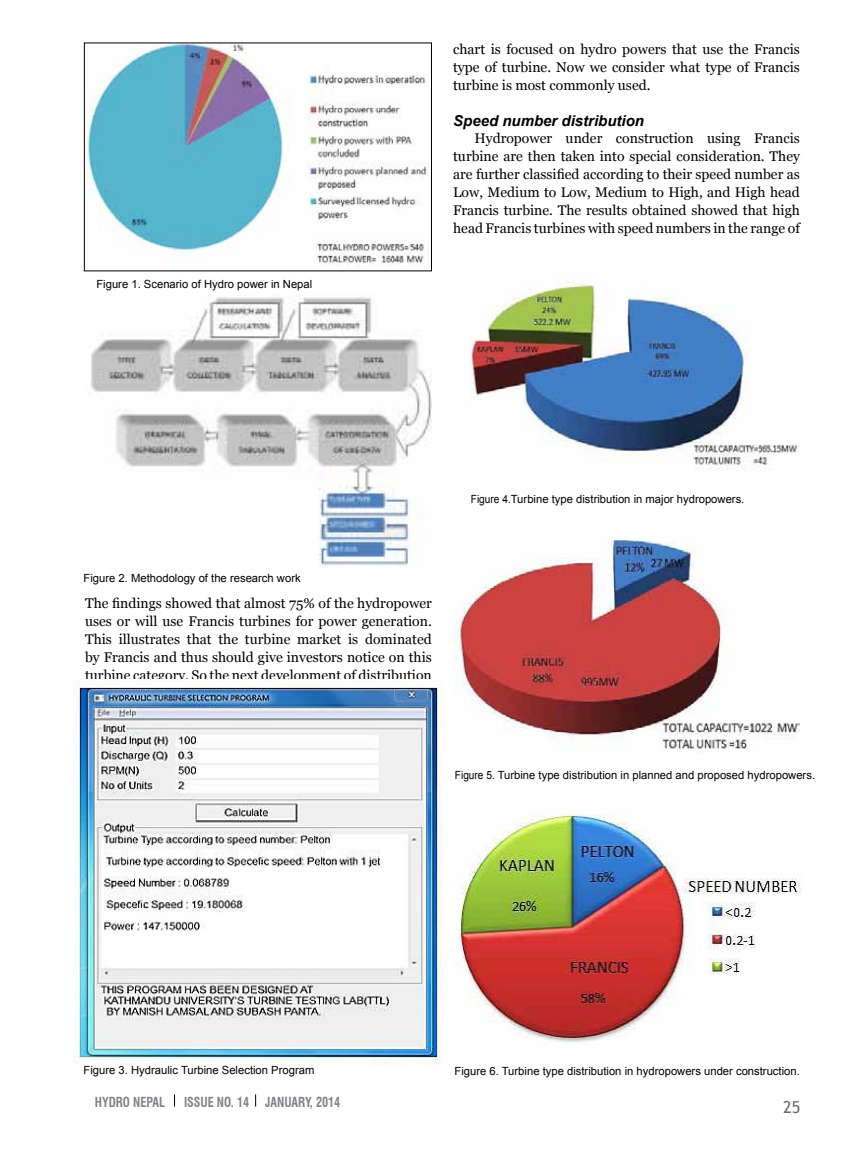
<style>
.page{position:relative;width:851px;height:1149px;background:#fff}
.page>*{position:absolute;margin:0;border:0;box-sizing:border-box;transform-origin:0 0}
.t1{font:16.5px "Trebuchet MS";color:#6d6e71}
.t2{font:italic 700 15px "Arial";color:#000}
.t3{font:13.95px/17.9px "Georgia";color:#000;text-align:justify}
.t4{font:700 condensed 13.5px "Swiss 721 BT";color:#808285;scale:.9 1}
.t5{font:11.25px "Arial";color:#000}
.t6{font:11.25px "Arial";color:#000;scale:.9 1}
</style>
<div class="page">
<svg style="left:174px;top:1094px;width:1px;height:12px"></svg>
<svg style="left:255px;top:1094px;width:1px;height:12px"></svg>
<img style="left:73px;top:679px;width:369px;height:386px">
<img style="left:471px;top:271px;width:328px;height:199px">
<img style="left:453px;top:540px;width:346px;height:209px">
<img style="left:455px;top:814px;width:346px;height:228px">
<img style="left:86px;top:45px;width:343px;height:221px">
<div style="left:84px;top:43px;width:348px;height:228px;border:1px solid #000"></div>
<img style="left:90px;top:297px;width:342px;height:270px">
<p class="t5" style="left:96px;top:276px;width:217px">Figure 1. Scenario of Hydro power in Nepal</p>
<p class="t3" style="left:453px;top:41px;width:348px">chart is focused on hydro powers that use the Francis type of turbine. Now we consider what type of Francis turbine is most commonly used.</p>
<p class="t2" style="left:453px;top:110px;width:192px">Speed number distribution</p>
<p class="t3" style="left:453px;top:130px;width:348px;text-indent:21px">Hydropower under construction using Francis turbine are then taken into special consideration. They are further classified according to their speed number as Low, Medium to Low, Medium to High, and High head Francis turbine. The results obtained showed that high head Francis turbines with speed numbers in the range of</p>
<p class="t5" style="left:84px;top:570px;width:218px">Figure 2. Methodology of the research work</p>
<p class="t3" style="left:85px;top:594px;width:348px">The findings showed that almost 75% of the hydropower uses or will use Francis turbines for power generation.<br>This illustrates that the turbine market is dominated by Francis and thus should give investors notice on this turbine category. So the next development of distribution</p>
<p class="t6" style="left:471px;top:491px;width:305px">Figure 4.Turbine type distribution in major hydropowers.</p>
<p class="t6" style="left:455px;top:767px;width:402px">Figure 5. Turbine type distribution in planned and proposed hydropowers.</p>
<p class="t5" style="left:84px;top:1061px;width:232px">Figure 3. Hydraulic Turbine Selection Program</p>
<p class="t5" style="left:454px;top:1063px;width:347px">Figure 6. Turbine type distribution in hydropowers under construction.</p>
<p class="t4" style="left:95px;top:1093px;width:79px">HYDRO NEPAL</p>
<p class="t4" style="left:184px;top:1093px;width:175px">ISSUE NO. 14 JANUARY, 2014</p>
<p class="t1" style="left:783px;top:1096px;width:19px">25</p>
</div>
